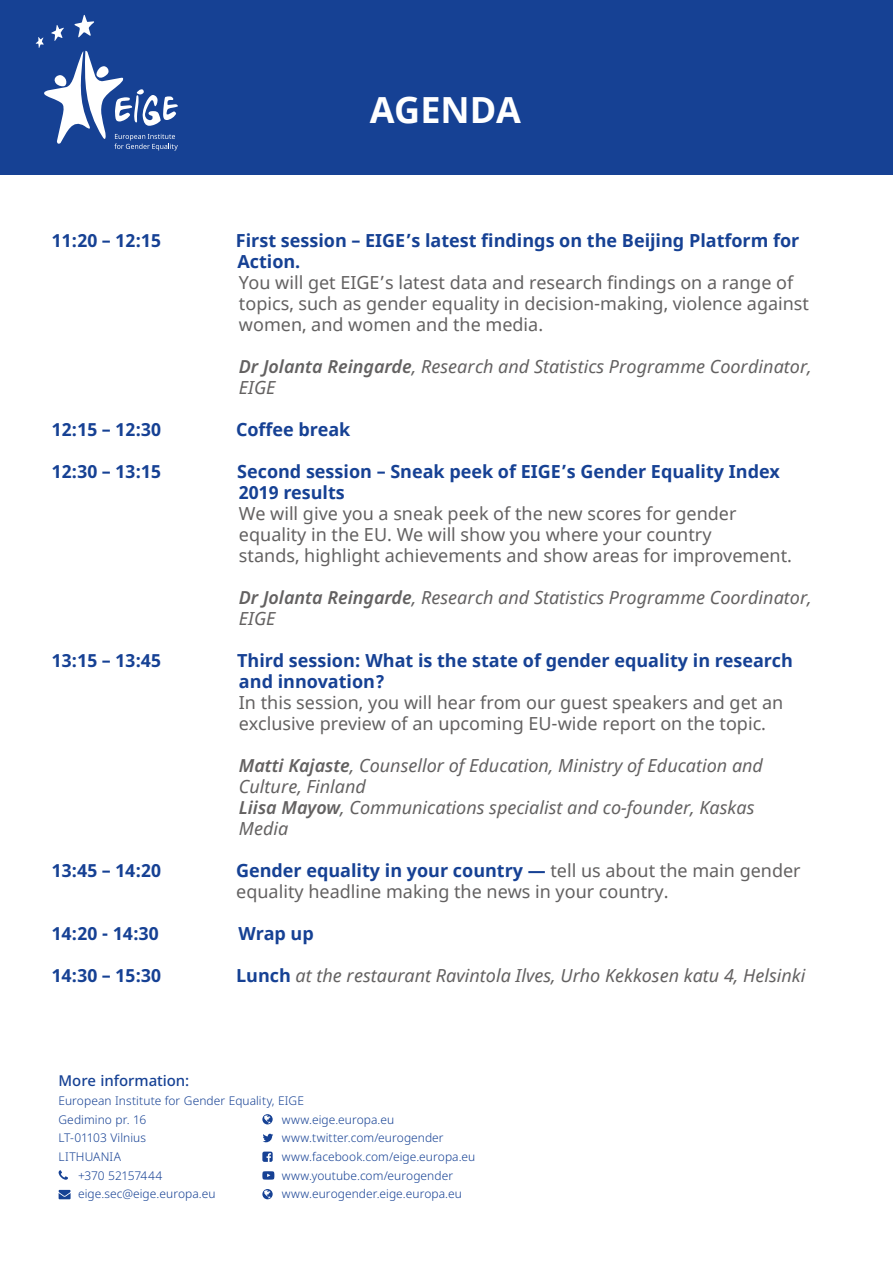
<style>
.page{position:relative;width:893px;height:1263px;background:#fff}
.page>*{position:absolute;margin:0;border:0;box-sizing:border-box;transform-origin:0 0}
.t1{font:700 36px "Noto Sans";color:#fff}
.t2{font:18px/21px "Noto Sans";color:#636161}
.t3{font:italic 18px/21px "Noto Sans";color:#636161}
.t4{font:700 18px/21px "Noto Sans";color:#164194}
.t5{font:500 15px "Noto Sans";letter-spacing:-.005em;color:#164194}
.t6{font:300 12px/18.8px "Noto Sans";letter-spacing:.005em;color:#164194}
.s1{font-weight:600}
.s2{font-weight:700;font-style:normal;color:#164194}
</style>
<div class="page">
<svg style="left:262px;top:1114px;width:11px;height:10px"></svg>
<svg style="left:263px;top:1134px;width:10px;height:8px"></svg>
<svg style="left:262px;top:1151px;width:11px;height:11px"></svg>
<svg style="left:59px;top:1170px;width:9px;height:10px"></svg>
<svg style="left:262px;top:1171px;width:12px;height:9px"></svg>
<svg style="left:59px;top:1190px;width:12px;height:9px"></svg>
<svg style="left:262px;top:1189px;width:11px;height:10px"></svg>
<div style="left:0;top:0;width:893px;height:174px;background:#164194"></div>
<svg style="left:35px;top:15px;width:143px;height:136px"></svg>
<h1 class="t1" style="left:370px;top:85px;width:153px">AGENDA</h1>
<p class="t4" style="left:52px;top:230px;width:111px">11:20 – 12:15</p>
<p class="t4" style="left:236px;top:230px;width:565px">First session – EIGE’s latest findings on the Beijing Platform for<br>Action.</p>
<p class="t2" style="left:239px;top:272px;width:572px">You will get EIGE’s latest data and research findings on a range of topics, such as gender equality in decision-making, violence against women, and women and the media.</p>
<p class="t3" style="left:239px;top:355px;width:574px"><span class="s1">Dr Jolanta Reingarde</span>, Research and Statistics Programme Coordinator,<br>EIGE</p>
<p class="t4" style="left:52px;top:419px;width:111px">12:15 – 12:30</p>
<p class="t4" style="left:236px;top:419px;width:116px">Coffee break</p>
<p class="t4" style="left:52px;top:461px;width:111px">12:30 – 13:15</p>
<p class="t4" style="left:237px;top:461px;width:544px">Second session – Sneak peek of EIGE’s Gender Equality Index<br>2019 results</p>
<p class="t2" style="left:239px;top:503px;width:555px">We will give you a sneak peek of the new scores for gender equality in the EU. We will show you where your country<br>stands, highlight achievements and show areas for improvement.</p>
<p class="t3" style="left:239px;top:586px;width:574px"><span class="s1">Dr Jolanta Reingarde</span>, Research and Statistics Programme Coordinator,<br>EIGE</p>
<p class="t4" style="left:52px;top:650px;width:111px">13:15 – 13:45</p>
<p class="t4" style="left:237px;top:650px;width:557px">Third session: What is the state of gender equality in research and innovation?</p>
<p class="t2" style="left:239px;top:692px;width:546px">In this session, you will hear from our guest speakers and get an exclusive preview of an upcoming EU-wide report on the topic.</p>
<p class="t3" style="left:239px;top:754px;width:526px"><span class="s1">Matti Kajaste</span>, Counsellor of Education, Ministry of Education and Culture, Finland<br><span class="s1">Liisa Mayow</span>, Communications specialist and co-founder, Kaskas Media</p>
<p class="t4" style="left:52px;top:860px;width:111px">13:45 – 14:20</p>
<p class="t4" style="left:236px;top:860px;width:289px">Gender equality in your country</p>
<p class="t2" style="left:236px;top:860px;width:566px;text-indent:314px">tell us about the main gender equality headline making the news in your country.</p>
<p class="t4" style="left:52px;top:923px;width:108px">14:20 - 14:30</p>
<p class="t4" style="left:238px;top:923px;width:77px">Wrap up</p>
<p class="t4" style="left:52px;top:965px;width:111px">14:30 – 15:30</p>
<p class="t3" style="left:236px;top:964px;width:571px"><span class="s2">Lunch</span> at the restaurant Ravintola Ilves, Urho Kekkosen katu 4, Helsinki</p>
<p class="t5" style="left:59px;top:1071px;width:132px">More information:</p>
<p class="t6" style="left:59px;top:1092px;width:247px">European Institute for Gender Equality, EIGE<br>Gedimino pr. 16</p>
<p class="t6" style="left:282px;top:1111px;width:114px">www.eige.europa.eu</p>
<p class="t6" style="left:59px;top:1130px;width:89px">LT-01103 Vilnius</p>
<p class="t6" style="left:282px;top:1130px;width:163px">www.twitter.com/eurogender</p>
<p class="t6" style="left:59px;top:1148px;width:64px">LITHUANIA</p>
<p class="t6" style="left:282px;top:1148px;width:195px">www.facebook.com/eige.europa.eu</p>
<p class="t6" style="left:78px;top:1167px;width:86px">+370 52157444</p>
<p class="t6" style="left:282px;top:1167px;width:173px">www.youtube.com/eurogender</p>
<p class="t6" style="left:78px;top:1186px;width:139px">eige.sec@eige.europa.eu</p>
<p class="t6" style="left:282px;top:1186px;width:182px">www.eurogender.eige.europa.eu</p>
</div>
